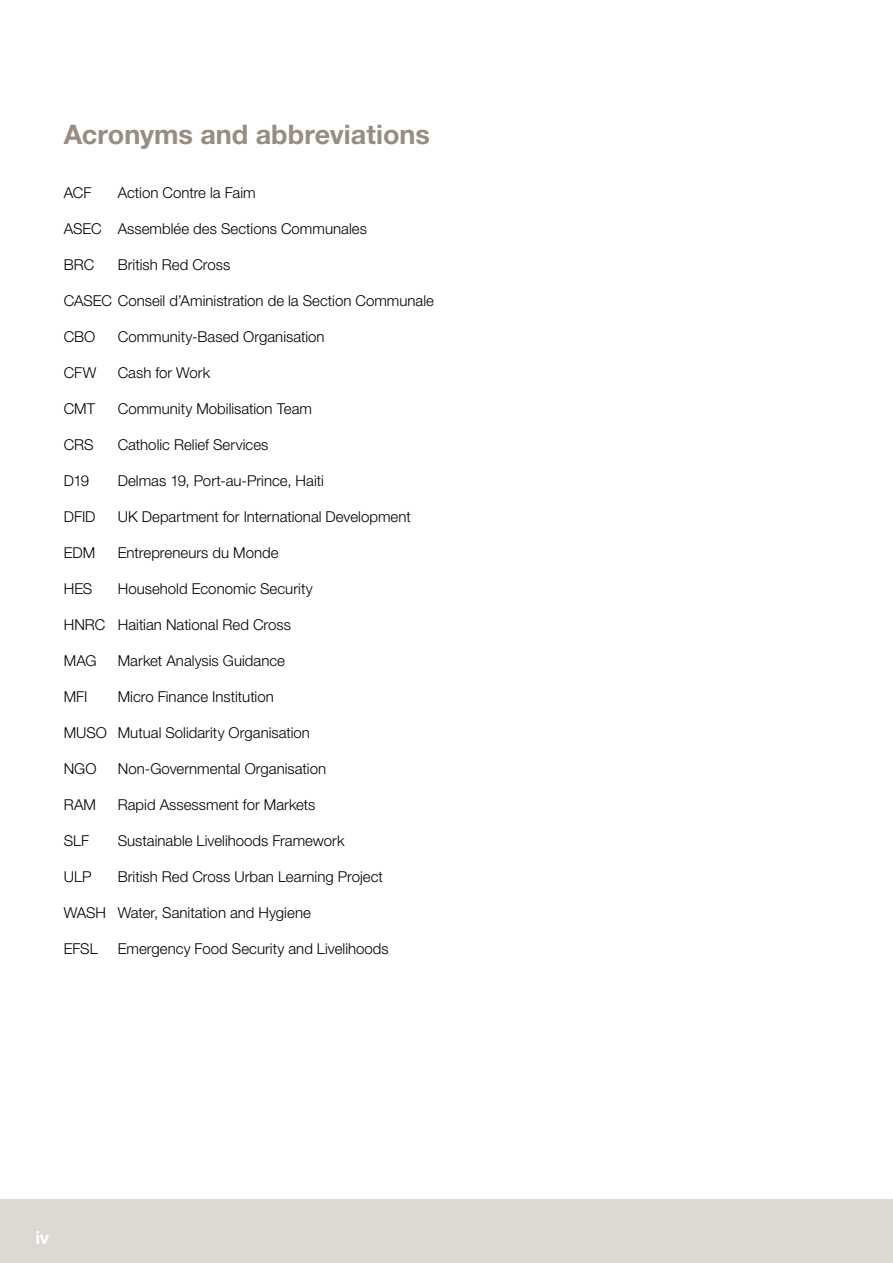
<style>
.page{position:relative;width:893px;height:1263px;background:#fff}
.page>*{position:absolute;margin:0;border:0;box-sizing:border-box;transform-origin:0 0}
.t1{font:700 27px "Helvetica Neue LT Pro";color:#9a8c81}
.t2{font:700 18px "Helvetica Neue LT Pro";color:#fff}
.t3{font:300 15px "Helvetica Neue LT Pro";color:#000}
</style>
<div class="page">
<div style="left:0;top:1199px;width:893px;height:64px;background:#ddd8d1"></div>
<h1 class="t1" style="left:64px;top:117px;width:368px">Acronyms and abbreviations</h1>
<p class="t3" style="left:64px;top:183px;width:193px">ACF Action Contre la Faim</p>
<p class="t3" style="left:64px;top:219px;width:305px">ASEC Assemblée des Sections Communales</p>
<p class="t3" style="left:64px;top:255px;width:168px">BRC B ritish Red Cross</p>
<p class="t3" style="left:64px;top:291px;width:372px">CASEC Conseil d’Aministration de la Section Communale</p>
<p class="t3" style="left:64px;top:327px;width:33px">CBO</p>
<p class="t3" style="left:118px;top:327px;width:208px">Community-Based Organisation</p>
<p class="t3" style="left:64px;top:363px;width:34px">CFW</p>
<p class="t3" style="left:118px;top:363px;width:94px">Cash for Work</p>
<p class="t3" style="left:64px;top:399px;width:33px">CMT</p>
<p class="t3" style="left:118px;top:399px;width:196px">Community Mobilisation Team</p>
<p class="t3" style="left:64px;top:435px;width:31px">CRS</p>
<p class="t3" style="left:118px;top:435px;width:152px">Catholic Relief Services</p>
<p class="t3" style="left:64px;top:471px;width:27px">D19</p>
<p class="t3" style="left:118px;top:471px;width:208px">Delmas 19, Port-au-Prince, Haiti</p>
<p class="t3" style="left:64px;top:507px;width:33px">DFID</p>
<p class="t3" style="left:118px;top:507px;width:295px">UK Department for International Development</p>
<p class="t3" style="left:64px;top:543px;width:33px">EDM</p>
<p class="t3" style="left:118px;top:543px;width:162px">Entrepreneurs du Monde</p>
<p class="t3" style="left:64px;top:579px;width:30px">HES</p>
<p class="t3" style="left:118px;top:579px;width:196px">Household Economic Security</p>
<p class="t3" style="left:64px;top:615px;width:229px">HNRC Haitian National Red Cross</p>
<p class="t3" style="left:64px;top:651px;width:34px">MAG</p>
<p class="t3" style="left:118px;top:651px;width:169px">Market Analysis Guidance</p>
<p class="t3" style="left:64px;top:687px;width:25px">MFI</p>
<p class="t3" style="left:118px;top:687px;width:158px">Micro Finance Institution</p>
<p class="t3" style="left:64px;top:723px;width:248px">MUSO Mutual Solidarity Organisation</p>
<p class="t3" style="left:64px;top:759px;width:264px">NGO Non-Governmental Organisation</p>
<p class="t3" style="left:64px;top:795px;width:253px">RAM Rapid Assessment for Markets</p>
<p class="t3" style="left:64px;top:831px;width:27px">SLF</p>
<p class="t3" style="left:118px;top:831px;width:228px">Sustainable Livelihoods Framework</p>
<p class="t3" style="left:64px;top:867px;width:321px">ULP B ritish Red Cross Urban Learning Project</p>
<p class="t3" style="left:64px;top:903px;width:249px">WASH Water, Sanitation and Hygiene</p>
<p class="t3" style="left:64px;top:939px;width:35px">EFSL</p>
<p class="t3" style="left:118px;top:939px;width:273px">Emergency Food Security and Livelihoods</p>
<p class="t2" style="left:35px;top:1226px;width:15px">iv</p>
</div>
